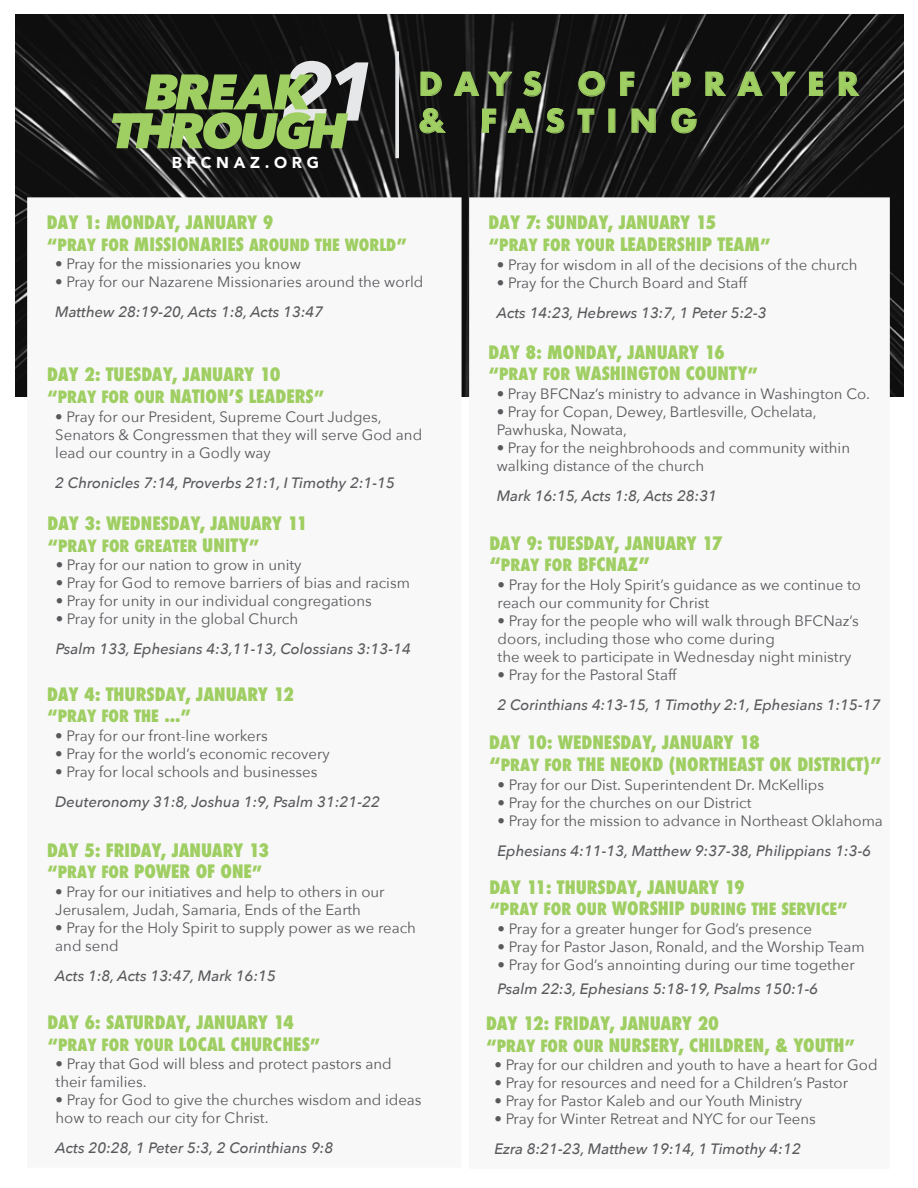
<style>
.page{position:relative;width:918px;height:1188px;background:#fff}
.page>*{position:absolute;margin:0;border:0;box-sizing:border-box;transform-origin:0 0}
.t1{font:italic 700 82.2px "Avenir Next";color:#e6e7e8}
.t2{font:700 30.75px/36.9px "Futura";letter-spacing:.4em;color:#9fce62}
.t3{font:800 condensed 18px/21.6px "Futura";color:#9fce62}
.t4{font:800 condensed 16.5px "Futura";color:#9fce62}
.t5{font:900 15.75px "Avenir";letter-spacing:.3em;color:#fff}
.t6{font:15px/18px "Avenir Next";color:#58595b}
.t7{font:italic 500 15px "Avenir Next";color:#58595b}
.s1{font-size:18px}
.s2{font-size:16.5px}
</style>
<div class="page">
<img style="left:15px;top:15px;width:888px;height:381px">
<svg style="left:469px;top:197px;width:421px;height:200px"></svg>
<svg style="left:27px;top:197px;width:435px;height:200px"></svg>
<svg style="left:420px;top:72px;width:22px;height:24px"></svg>
<svg style="left:453px;top:72px;width:27px;height:24px"></svg>
<svg style="left:487px;top:72px;width:26px;height:24px"></svg>
<svg style="left:523px;top:71px;width:19px;height:26px"></svg>
<svg style="left:578px;top:71px;width:27px;height:26px"></svg>
<svg style="left:620px;top:72px;width:15px;height:24px"></svg>
<svg style="left:672px;top:72px;width:19px;height:24px"></svg>
<svg style="left:705px;top:71px;width:22px;height:25px"></svg>
<svg style="left:737px;top:72px;width:26px;height:24px"></svg>
<svg style="left:771px;top:72px;width:25px;height:24px"></svg>
<svg style="left:809px;top:72px;width:14px;height:24px"></svg>
<svg style="left:839px;top:71px;width:21px;height:25px"></svg>
<svg style="left:419px;top:108px;width:28px;height:26px"></svg>
<svg style="left:482px;top:108px;width:15px;height:25px"></svg>
<svg style="left:507px;top:108px;width:27px;height:25px"></svg>
<svg style="left:546px;top:108px;width:19px;height:26px"></svg>
<svg style="left:577px;top:108px;width:18px;height:25px"></svg>
<svg style="left:631px;top:108px;width:25px;height:25px"></svg>
<svg style="left:671px;top:108px;width:26px;height:26px"></svg>
<div style="left:395px;top:51px;width:4px;height:107px;border:3px solid #e6e7e8"></div>
<svg style="left:112px;top:74px;width:236px;height:75px"></svg>
<h1 class="t1" style="left:281px;top:21px;width:99px">21</h1>
<p class="t5" style="left:172px;top:149px;width:149px">BFCNAZ.ORG</p>
<h2 class="t2" style="left:419px;top:65px;width:442px">DAYS OF PRAYER &amp; FASTING</h2>
<p class="t3" style="left:47px;top:212px;width:228px">DAY 1: MONDAY, JANUARY 9</p>
<p class="t4" style="left:47px;top:233px;width:361px">“PRAY FOR <span class="s1">MISSIONARIES</span> AROUND THE WORLD”</p>
<p class="t6" style="left:55px;top:255px;width:247px">• Pray for the missionaries you know</p>
<p class="t6" style="left:55px;top:273px;width:370px">• Pray for our Nazarene Missionaries around the world</p>
<p class="t7" style="left:55px;top:299px;width:270px">Matthew 28:19-20, Acts 1:8, Acts 13:47</p>
<p class="t3" style="left:47px;top:364px;width:279px">DAY 2: TUESDAY, JANUARY 10 <span class="s2">“PRAY FOR OUR</span> NATIONʼS LEADERS<span class="s2">”</span></p>
<p class="t6" style="left:55px;top:407px;width:368px">• Pray for our President, Supreme Court Judges,<br>Senators &amp; Congressmen that they will serve God and lead our country in a Godly way</p>
<p class="t7" style="left:55px;top:470px;width:341px">2 Chronicles 7:14, Proverbs 21:1, I Timothy 2:1-15</p>
<p class="t3" style="left:48px;top:513px;width:261px">DAY 3: WEDNESDAY, JANUARY 11</p>
<p class="t4" style="left:48px;top:534px;width:214px">“PRAY FOR GREATER <span class="s1">UNITY</span>”</p>
<p class="t6" style="left:56px;top:556px;width:247px">• Pray for our nation to grow in unity</p>
<p class="t6" style="left:56px;top:574px;width:356px">• Pray for God to remove barriers of bias and racism</p>
<p class="t6" style="left:56px;top:592px;width:318px">• Pray for unity in our individual congregations</p>
<p class="t6" style="left:56px;top:610px;width:244px">• Pray for unity in the global Church</p>
<p class="t7" style="left:56px;top:636px;width:357px">Psalm 133, Ephesians 4:3,11-13, Colossians 3:13-14</p>
<p class="t3" style="left:47px;top:683px;width:248px">DAY 4: THURSDAY, JANUARY 12</p>
<p class="t4" style="left:47px;top:705px;width:146px">“PRAY FOR THE <span class="s1">...</span>”</p>
<p class="t6" style="left:55px;top:726px;width:214px">• Pray for our front-line workers</p>
<p class="t6" style="left:55px;top:744px;width:276px">• Pray for the world’s economic recovery</p>
<p class="t6" style="left:55px;top:762px;width:264px">• Pray for local schools and businesses</p>
<p class="t7" style="left:55px;top:789px;width:326px">Deuteronomy 31:8, Joshua 1:9, Psalm 31:21-22</p>
<p class="t3" style="left:47px;top:839px;width:224px">DAY 5: FRIDAY, JANUARY 13 <span class="s2">“PRAY FOR</span> POWER OF ONE<span class="s2">”</span></p>
<p class="t6" style="left:55px;top:882px;width:331px">• Pray for our initiatives and help to others in our<br>Jerusalem, Judah, Samaria, Ends of the Earth</p>
<p class="t6" style="left:55px;top:918px;width:362px">• Pray for the Holy Spirit to supply power as we reach and send</p>
<p class="t7" style="left:55px;top:963px;width:222px">Acts 1:8, Acts 13:47, Mark 16:15</p>
<p class="t3" style="left:47px;top:1012px;width:248px">DAY 6: SATURDAY, JANUARY 14</p>
<p class="t4" style="left:47px;top:1033px;width:275px">“PRAY FOR YOUR <span class="s1">LOCAL CHURCHES</span>”</p>
<p class="t6" style="left:56px;top:1055px;width:338px">• Pray that God will bless and protect pastors and their families.</p>
<p class="t6" style="left:56px;top:1091px;width:367px">• Pray for God to give the churches wisdom and ideas how to reach our city for Christ.</p>
<p class="t7" style="left:56px;top:1135px;width:279px">Acts 20:28, 1 Peter 5:3, 2 Corinthians 9:8</p>
<p class="t3" style="left:489px;top:212px;width:284px">DAY 7: SUNDAY, JANUARY 15<br><span class="s2">“PRAY FOR YOUR</span> LEADERSHIP TEAM<span class="s2">”</span></p>
<p class="t6" style="left:497px;top:255px;width:362px">• Pray for wisdom in all of the decisions of the church</p>
<p class="t6" style="left:497px;top:273px;width:252px">• Pray for the Church Board and Staff</p>
<p class="t7" style="left:497px;top:300px;width:272px">Acts 14:23, Hebrews 13:7, 1 Peter 5:2-3</p>
<p class="t3" style="left:489px;top:341px;width:271px">DAY 8: MONDAY, JANUARY 16 <span class="s2">“PRAY FOR</span> WASHINGTON COUNTY<span class="s2">”</span></p>
<p class="t6" style="left:497px;top:384px;width:375px">• Pray BFCNaz’s ministry to advance in Washington Co.</p>
<p class="t6" style="left:497px;top:402px;width:322px">• Pray for Copan, Dewey, Bartlesville, Ochelata,<br>Pawhuska, Nowata,</p>
<p class="t6" style="left:497px;top:438px;width:355px">• Pray for the neighbrohoods and community within walking distance of the church</p>
<p class="t7" style="left:497px;top:483px;width:222px">Mark 16:15, Acts 1:8, Acts 28:31</p>
<p class="t3" style="left:489px;top:532px;width:235px">DAY 9: TUESDAY, JANUARY 17 “<span class="s2">PRAY FOR</span> BFCNAZ”</p>
<p class="t6" style="left:498px;top:575px;width:365px">• Pray for the Holy Spirit’s guidance as we continue to reach our community for Christ</p>
<p class="t6" style="left:498px;top:611px;width:363px">• Pray for the people who will walk through BFCNaz’s doors, including those who come during<br>the week to participate in Wednesday night ministry</p>
<p class="t6" style="left:498px;top:665px;width:180px">• Pray for the Pastoral Staff</p>
<p class="t7" style="left:498px;top:692px;width:385px">2 Corinthians 4:13-15, 1 Timothy 2:1, Ephesians 1:15-17</p>
<p class="t3" style="left:489px;top:732px;width:394px">DAY 10: WEDNESDAY, JANUARY 18<br>“<span class="s2">PRAY FOR</span> THE NEOKD (NORTHEAST OK DISTRICT)”</p>
<p class="t6" style="left:497px;top:775px;width:328px">• Pray for our Dist. Superintendent Dr. McKellips</p>
<p class="t6" style="left:497px;top:793px;width:256px">• Pray for the churches on our District</p>
<p class="t6" style="left:497px;top:811px;width:387px">• Pray for the mission to advance in Northeast Oklahoma</p>
<p class="t7" style="left:497px;top:838px;width:376px">Ephesians 4:11-13, Matthew 9:37-38, Philippians 1:3-6</p>
<p class="t3" style="left:489px;top:876px;width:257px">DAY 11: THURSDAY, JANUARY 19</p>
<p class="t4" style="left:489px;top:898px;width:360px">“PRAY FOR OUR <span class="s1">WORSHIP</span> DURING THE SERVICE”</p>
<p class="t6" style="left:498px;top:919px;width:316px">• Pray for a greater hunger for God’s presence</p>
<p class="t6" style="left:498px;top:937px;width:369px">• Pray for Pastor Jason, Ronald, and the Worship Team</p>
<p class="t6" style="left:498px;top:955px;width:359px">• Pray for God’s annointing during our time together</p>
<p class="t7" style="left:498px;top:976px;width:322px">Psalm 22:3, Ephesians 5:18-19, Psalms 150:1-6</p>
<p class="t3" style="left:486px;top:1013px;width:371px">DAY 12: FRIDAY, JANUARY 20<br><span class="s2">“PRAY FOR OUR</span> NURSERY, CHILDREN, &amp; YOUTH<span class="s2">”</span></p>
<p class="t6" style="left:494px;top:1056px;width:385px">• Pray for our children and youth to have a heart for God</p>
<p class="t6" style="left:494px;top:1074px;width:355px">• Pray for resources and need for a Children’s Pastor</p>
<p class="t6" style="left:494px;top:1092px;width:309px">• Pray for Pastor Kaleb and our Youth Ministry</p>
<p class="t6" style="left:494px;top:1110px;width:323px">• Pray for Winter Retreat and NYC for our Teens</p>
<p class="t7" style="left:494px;top:1136px;width:308px">Ezra 8:21-23, Matthew 19:14, 1 Timothy 4:12</p>
</div>
